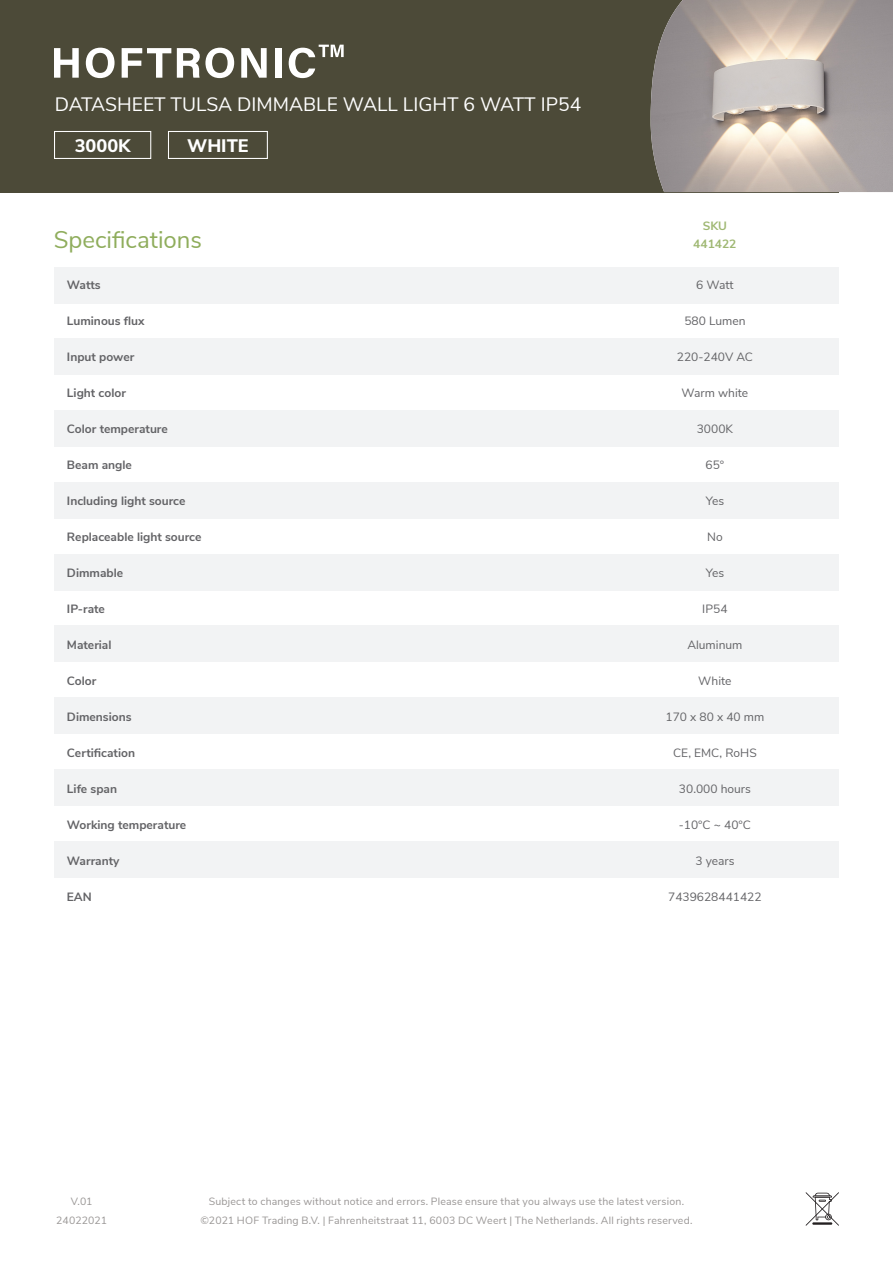
<style>
.page{position:relative;width:893px;height:1263px;background:#fff}
.page>*{position:absolute;margin:0;border:0;box-sizing:border-box;transform-origin:0 0}
.t1{font:24px "Nunito Sans";color:#8fad5c}
.t2{font:19.35px "Nunito Sans";color:#fff}
.t3{font:800 18.15px "Nunito Sans";color:#fff}
.t4{font:700 12px "Nunito Sans";color:#636366}
.t5{font:12px "Nunito Sans";color:#636366}
.t6{font:700 12px "Nunito Sans";color:#9fb873}
.t7{font:10.5px/19.5px "Nunito Sans";letter-spacing:.02em;color:#999695;text-align:center}
</style>
<div class="page">
<svg style="left:806px;top:1192px;width:33px;height:33px"></svg>
<hr style="left:812px;top:1222px;width:20px;height:3px;background:#231f20">
<div style="left:54px;top:267px;width:785px;height:36px;background:#f2f3f4"></div>
<div style="left:54px;top:554px;width:785px;height:36px;background:#f2f3f4"></div>
<div style="left:54px;top:410px;width:785px;height:37px;background:#f2f3f4"></div>
<div style="left:54px;top:697px;width:785px;height:37px;background:#f2f3f4"></div>
<div style="left:54px;top:769px;width:785px;height:37px;background:#f2f3f4"></div>
<div style="left:54px;top:841px;width:785px;height:36px;background:#f2f3f4"></div>
<div style="left:54px;top:339px;width:785px;height:36px;background:#f2f3f4"></div>
<div style="left:54px;top:626px;width:785px;height:36px;background:#f2f3f4"></div>
<div style="left:54px;top:482px;width:785px;height:37px;background:#f2f3f4"></div>
<div style="left:0;top:0;width:839px;height:192px;background:#4c4a38"></div>
<img style="left:651px;top:0;width:242px;height:192px">
<svg style="left:54px;top:48px;width:25px;height:30px"></svg>
<svg style="left:86px;top:48px;width:29px;height:30px"></svg>
<svg style="left:122px;top:48px;width:49px;height:30px"></svg>
<svg style="left:177px;top:48px;width:57px;height:30px"></svg>
<svg style="left:241px;top:48px;width:26px;height:30px"></svg>
<div style="left:275px;top:48px;width:7px;height:30px;background:#fff"></div>
<svg style="left:289px;top:45px;width:55px;height:33px"></svg>
<div style="left:168px;top:131px;width:100px;height:28px;border:1px solid #fff"></div>
<div style="left:54px;top:131px;width:97px;height:28px;border:1px solid #fff"></div>
<p class="t2" style="left:55px;top:90px;width:528px">DATASHEET TULSA DIMMABLE WALL LIGHT 6 WATT IP54</p>
<p class="t3" style="left:75px;top:132px;width:57px">3000K</p>
<p class="t3" style="left:187px;top:132px;width:63px">WHITE</p>
<p class="t1" style="left:54px;top:222px;width:150px">Specifications</p>
<p class="t4" style="left:67px;top:276px;width:35px">Watts</p>
<p class="t4" style="left:67px;top:312px;width:79px">Luminous flux</p>
<p class="t4" style="left:67px;top:348px;width:69px">Input power</p>
<p class="t4" style="left:67px;top:384px;width:60px">Light color</p>
<p class="t4" style="left:67px;top:420px;width:102px">Color temperature</p>
<p class="t4" style="left:67px;top:456px;width:66px">Beam angle</p>
<p class="t4" style="left:67px;top:492px;width:120px">Including light source</p>
<p class="t4" style="left:67px;top:528px;width:136px">Replaceable light source</p>
<p class="t4" style="left:67px;top:564px;width:58px">Dimmable</p>
<p class="t4" style="left:67px;top:600px;width:40px">IP-rate</p>
<p class="t4" style="left:67px;top:636px;width:46px">Material</p>
<p class="t4" style="left:67px;top:672px;width:31px">Color</p>
<p class="t4" style="left:67px;top:708px;width:66px">Dimensions</p>
<p class="t4" style="left:67px;top:744px;width:70px">Certification</p>
<p class="t4" style="left:67px;top:780px;width:52px">Life span</p>
<p class="t4" style="left:67px;top:816px;width:121px">Working temperature</p>
<p class="t4" style="left:67px;top:852px;width:54px">Warranty</p>
<p class="t4" style="left:67px;top:888px;width:26px">EAN</p>
<p class="t6" style="left:703px;top:217px;width:26px">SKU</p>
<p class="t6" style="left:693px;top:235px;width:45px">441422</p>
<p class="t5" style="left:696px;top:276px;width:39px">6 Watt</p>
<p class="t5" style="left:684px;top:312px;width:63px">580 Lumen</p>
<p class="t5" style="left:677px;top:348px;width:78px">220-240V AC</p>
<p class="t5" style="left:682px;top:384px;width:68px">Warm white</p>
<p class="t5" style="left:697px;top:420px;width:38px">3000K</p>
<p class="t5" style="left:705px;top:456px;width:20px">65°</p>
<p class="t5" style="left:706px;top:492px;width:20px">Yes</p>
<p class="t5" style="left:707px;top:528px;width:17px">No</p>
<p class="t5" style="left:706px;top:564px;width:20px">Yes</p>
<p class="t5" style="left:702px;top:600px;width:27px">IP54</p>
<p class="t5" style="left:687px;top:636px;width:57px">Aluminum</p>
<p class="t5" style="left:698px;top:672px;width:35px">White</p>
<p class="t5" style="left:665px;top:708px;width:100px">170 x 80 x 40 mm</p>
<p class="t5" style="left:673px;top:744px;width:85px">CE, EMC, RoHS</p>
<p class="t5" style="left:679px;top:780px;width:73px">30.000 hours</p>
<p class="t5" style="left:679px;top:816px;width:74px">-10°C ~ 40°C</p>
<p class="t5" style="left:695px;top:852px;width:41px">3 years</p>
<p class="t5" style="left:668px;top:888px;width:95px">7439628441422</p>
<p class="t7" style="left:56px;top:1190px;width:53px">V.01<br>24022021</p>
<p class="t7" style="left:200px;top:1190px;width:493px">Subject to changes without notice and errors. Please ensure that you always use the latest version. ©2021 HOF Trading B.V. | Fahrenheitstraat 11, 6003 DC Weert | The Netherlands. All rights reserved.</p>
</div>
